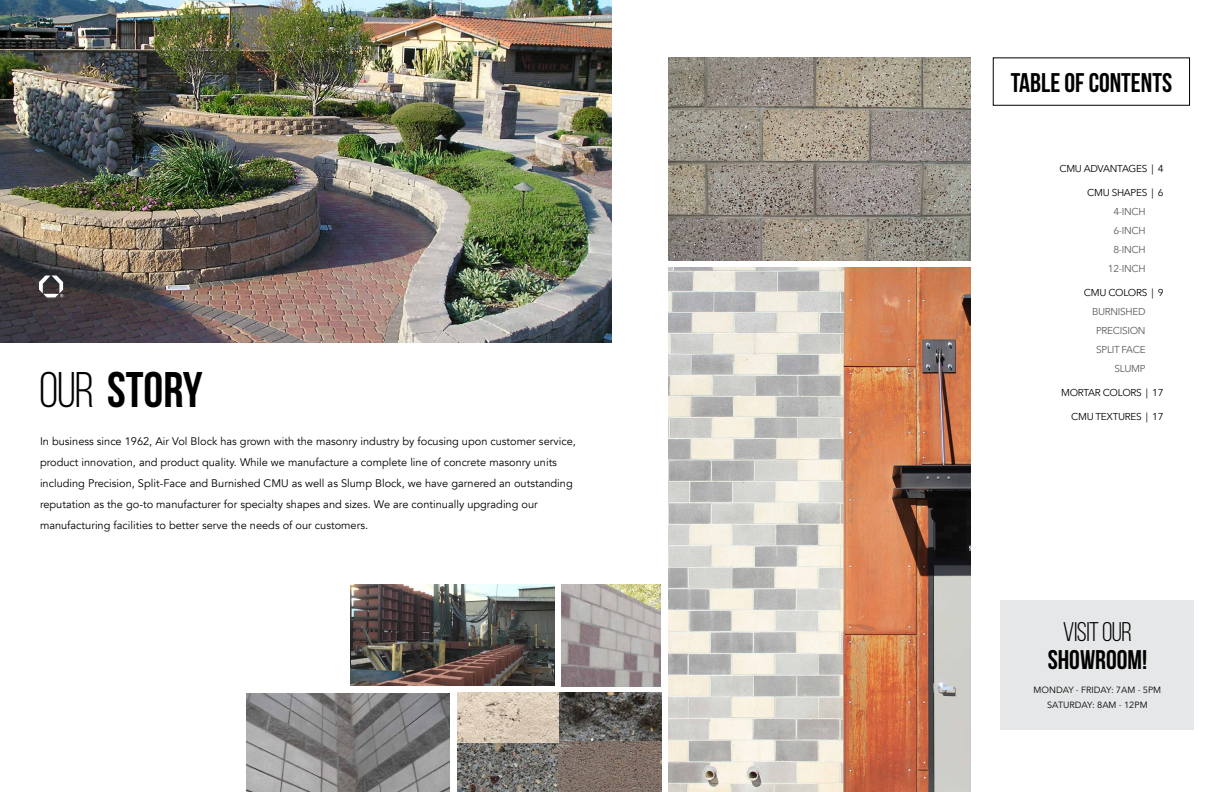
<style>
.page{position:relative;width:1224px;height:792px;background:#fff}
.page>*{position:absolute;margin:0;border:0;box-sizing:border-box;transform-origin:0 0}
.t1{font:700 50px "Bebas Neue";color:#000}
.t2{font:700 27px "Bebas Neue";color:#000}
.t3{font:27px "Bebas Neue";letter-spacing:-.02em;color:#000}
.t4{font:11px/21px "Avenir";color:#000}
.t5{font:10px "Avenir Next";letter-spacing:-.03em;color:#000}
.t6{font:10px/19px "Avenir Next";letter-spacing:-.03em;color:#58595b;text-align:center}
.t7{font:9px/14px "Avenir Next";color:#000;text-align:center}
.s1{font-weight:400}
</style>
<div class="page">
<div style="left:1001px;top:600px;width:193px;height:130px;background:#e6e7e8"></div>
<img style="left:246px;top:693px;width:204px;height:99px">
<img style="left:0;top:0;width:612px;height:343px">
<div style="left:993px;top:57px;width:197px;height:49px;border:1px solid #000"></div>
<img style="left:668px;top:267px;width:302px;height:525px">
<img style="left:668px;top:57px;width:302px;height:204px">
<img style="left:562px;top:584px;width:98px;height:102px">
<img style="left:351px;top:584px;width:204px;height:101px">
<img style="left:458px;top:693px;width:203px;height:99px">
<svg style="left:39px;top:276px;width:24px;height:21px"></svg>
<h1 class="t1" style="left:39px;top:362px;width:165px"><span class="s1">OUR</span> STORY</h1>
<p class="t4" style="left:40px;top:431px;width:537px">In business since 1962, Air Vol Block has grown with the masonry industry by focusing upon customer service, product innovation, and product quality. While we manufacture a complete line of concrete masonry units including Precision, Split-Face and Burnished CMU as well as Slump Block, we have garnered an outstanding reputation as the go-to manufacturer for specialty shapes and sizes. We are continually upgrading our manufacturing facilities to better serve the needs of our customers.</p>
<h2 class="t2" style="left:1011px;top:68px;width:163px">TABLE OF CONTENTS</h2>
<p class="t5" style="left:1060px;top:160px;width:106px">CMU ADVANTAGES | 4</p>
<p class="t5" style="left:1087px;top:184px;width:78px">CMU SHAPES | 6</p>
<p class="t6" style="left:1108px;top:201px;width:39px">4-INCH<br>6-INCH<br>8-INCH<br>12-INCH</p>
<p class="t5" style="left:1084px;top:284px;width:81px">CMU COLORS | 9</p>
<p class="t6" style="left:1092px;top:301px;width:55px;text-align:right">BURNISHED<br>PRECISION<br>SPLIT FACE<br>SLUMP</p>
<p class="t5" style="left:1061px;top:384px;width:104px">MORTAR COLORS | 17</p>
<p class="t5" style="left:1071px;top:408px;width:94px">CMU TEXTURES | 17</p>
<h2 class="t3" style="left:1063px;top:618px;width:71px">VISIT OUR</h2>
<h2 class="t2" style="left:1048px;top:645px;width:101px">SHOWROOM!</h2>
<p class="t7" style="left:1034px;top:683px;width:129px">MONDAY - FRIDAY: 7AM - 5PM<br>SATURDAY: 8AM - 12PM</p>
</div>
